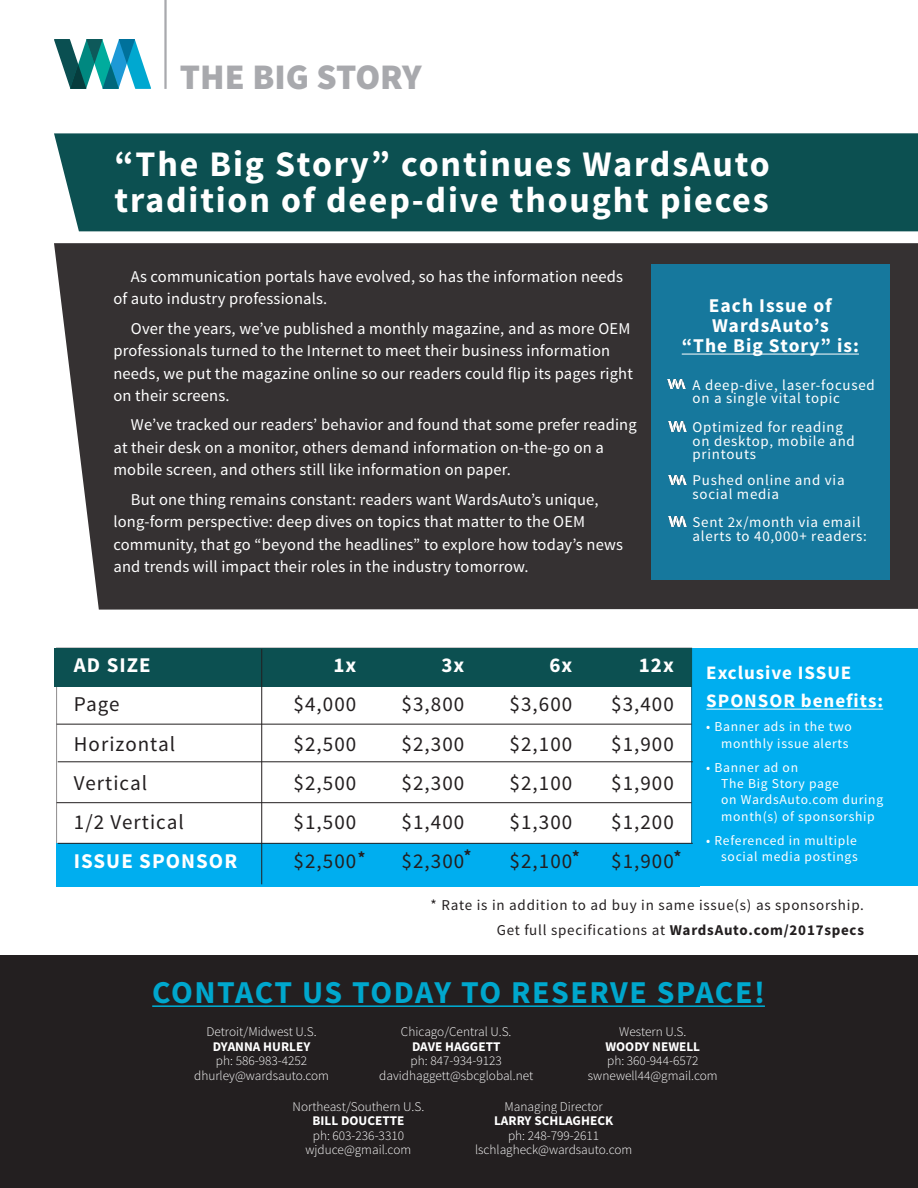
<style>
.page{position:relative;width:918px;height:1188px;background:#fff}
.page>*{position:absolute;margin:0;border:0;box-sizing:border-box;transform-origin:0 0}
.t1{font:700 36px/36px "Source Sans Pro";letter-spacing:.05em;color:#fff}
.hedder_1{font:900 36px "Source Sans Pro";color:#a8a9ad}
.t2{font:700 31.8px "Source Sans Pro";letter-spacing:.04em;color:#00a7cd}
.t3{font:21px "Source Sans Pro";letter-spacing:.05em;color:#231f20}
.t4{font:700 21px "Source Sans Pro";letter-spacing:.05em;color:#fff}
.t5{font:700 19.5px/20.2px "Source Sans Pro";letter-spacing:.05em;color:#fff;text-align:center}
.t6{font:700 19.05px/27.8px "Source Sans Pro";letter-spacing:.05em;color:#fff}
.t7{font:16.5px/22.5px "Source Sans Pro";letter-spacing:.01em;color:#fff}
.t8{font:700 16.5px "Source Sans Pro";color:#231f20}
.t9{font:15px "Source Sans Pro";letter-spacing:.05em;color:#231f20}
.t10{font:14.85px/13.2px "Source Sans Pro";letter-spacing:.05em;color:#fff}
.t11{font:13.65px/16.4px "Source Sans Pro";letter-spacing:.05em;color:#fff;text-align:right}
.t12{font:300 13.2px "Source Sans Pro";color:#fff}
.t13{font:700 13.2px "Source Sans Pro";color:#fff}
.s1{font-weight:700}
</style>
<div class="page">
<div style="left:54px;top:133px;width:864px;height:98px;background:#0c5051"></div>
<div style="left:54px;top:243px;width:864px;height:367px;background:#353132"></div>
<div style="left:0;top:956px;width:918px;height:232px;background:#231f20"></div>
<hr style="left:152px;top:1005px;width:613px;height:2px;background:#00a7cd">
<div style="left:691px;top:648px;width:227px;height:238px;background:#00aeef"></div>
<div style="left:57px;top:843px;width:643px;height:43px;background:#00aeef"></div>
<hr style="left:57px;top:686px;width:635px;height:1px;background:#231f20">
<hr style="left:57px;top:724px;width:635px;height:1px;background:#231f20">
<hr style="left:58px;top:762px;width:635px;height:1px;background:#231f20">
<hr style="left:57px;top:802px;width:635px;height:1px;background:#231f20">
<hr style="left:58px;top:843px;width:635px;height:1px;background:#231f20">
<div style="left:54px;top:648px;width:637px;height:39px;background:#0c5051"></div>
<hr style="left:261px;top:649px;width:1px;height:235px;background:#231f20">
<hr style="left:706px;top:709px;width:177px;height:1px;background:#fff">
<div style="left:651px;top:264px;width:239px;height:315px;background:#16789d"></div>
<img style="left:668px;top:422px;width:19px;height:9px">
<img style="left:668px;top:475px;width:19px;height:9px">
<img style="left:668px;top:517px;width:19px;height:9px">
<hr style="left:682px;top:354px;width:177px;height:1px;background:#fff">
<img style="left:668px;top:379px;width:18px;height:10px">
<svg style="left:54px;top:39px;width:97px;height:50px"></svg>
<hr style="left:164px;top:0;width:3px;height:89px;background:#a8a9ad">
<p class="hedder_1" style="left:180px;top:53px;width:243px">THE BIG STORY</p>
<p class="t1" style="left:114px;top:147px;width:657px">“The Big Story” continues WardsAuto tradition of deep-dive thought pieces</p>
<p class="t7" style="left:113px;top:265px;width:511px;text-indent:17px">As communication portals have evolved, so has the information needs of auto industry professionals.</p>
<p class="t7" style="left:113px;top:317px;width:521px;text-indent:17px">Over the years, we’ve published a monthly magazine, and as more OEM professionals turned to the Internet to meet their business information needs, we put the magazine online so our readers could flip its pages right on their screens.</p>
<p class="t7" style="left:113px;top:414px;width:525px;text-indent:17px">We’ve tracked our readers’ behavior and found that some prefer reading at their desk on a monitor, others demand information on-the-go on a mobile screen, and others still like information on paper.</p>
<p class="t7" style="left:113px;top:488px;width:511px;text-indent:17px">But one thing remains constant: readers want WardsAuto’s unique, long-form perspective: deep dives on topics that matter to the OEM community, that go “beyond the headlines” to explore how today’s news and trends will impact their roles in the industry tomorrow.</p>
<p class="t5" style="left:682px;top:296px;width:179px">Each Issue of<br>WardsAuto’s<br>“The Big Story” is:</p>
<p class="t10" style="left:693px;top:378px;width:184px">A deep-dive, laser-focused on a single vital topic</p>
<p class="t10" style="left:693px;top:421px;width:164px">Optimized for reading on desktop, mobile and printouts</p>
<p class="t10" style="left:693px;top:474px;width:154px">Pushed online and via social media</p>
<p class="t10" style="left:693px;top:516px;width:176px">Sent 2x/month via email alerts to 40,000+ readers:</p>
<p class="t4" style="left:74px;top:652px;width:78px">AD SIZE</p>
<p class="t4" style="left:333px;top:652px;width:24px">1x</p>
<p class="t4" style="left:441px;top:652px;width:24px">3x</p>
<p class="t4" style="left:549px;top:652px;width:24px">6x</p>
<p class="t4" style="left:639px;top:652px;width:37px">12x</p>
<p class="t3" style="left:74px;top:691px;width:47px">Page</p>
<p class="t3" style="left:294px;top:691px;width:64px">$4,000</p>
<p class="t3" style="left:402px;top:691px;width:64px">$3,800</p>
<p class="t3" style="left:510px;top:691px;width:64px">$3,600</p>
<p class="t3" style="left:611px;top:691px;width:64px">$3,400</p>
<p class="t3" style="left:74px;top:731px;width:103px">Horizontal</p>
<p class="t3" style="left:294px;top:731px;width:64px">$2,500</p>
<p class="t3" style="left:402px;top:731px;width:64px">$2,300</p>
<p class="t3" style="left:510px;top:731px;width:64px">$2,100</p>
<p class="t3" style="left:611px;top:731px;width:64px">$1,900</p>
<p class="t3" style="left:74px;top:770px;width:75px">Vertical</p>
<p class="t3" style="left:294px;top:770px;width:64px">$2,500</p>
<p class="t3" style="left:402px;top:770px;width:64px">$2,300</p>
<p class="t3" style="left:510px;top:770px;width:64px">$2,100</p>
<p class="t3" style="left:611px;top:770px;width:64px">$1,900</p>
<p class="t3" style="left:74px;top:809px;width:111px">1/2 Vertical</p>
<p class="t3" style="left:294px;top:809px;width:64px">$1,500</p>
<p class="t3" style="left:402px;top:809px;width:64px">$1,400</p>
<p class="t3" style="left:510px;top:809px;width:64px">$1,300</p>
<p class="t3" style="left:611px;top:809px;width:64px">$1,200</p>
<p class="t4" style="left:74px;top:848px;width:165px">ISSUE SPONSOR</p>
<p class="t3" style="left:294px;top:848px;width:64px">$2,500</p>
<p class="t3" style="left:402px;top:848px;width:64px">$2,300</p>
<p class="t3" style="left:510px;top:848px;width:64px">$2,100</p>
<p class="t3" style="left:611px;top:848px;width:64px">$1,900</p>
<p class="t6" style="left:706px;top:660px;width:178px">Exclusive ISSUE<br>SPONSOR benefits:</p>
<p class="t11" style="left:706px;top:719px;width:147px">• Banner ads in the two monthly issue alerts</p>
<p class="t11" style="left:721px;top:759px;width:163px;text-align:left;text-indent:-15px">• Banner ad on<br>The Big Story page<br>on WardsAuto.com during month(s) of sponsorship</p>
<p class="t11" style="left:706px;top:832px;width:152px">• Referenced in multiple</p>
<p class="t8" style="left:358px;top:846px;width:9px">*</p>
<p class="t8" style="left:464px;top:845px;width:9px">*</p>
<p class="t8" style="left:572px;top:846px;width:9px">*</p>
<p class="t8" style="left:674px;top:846px;width:9px">*</p>
<p class="t11" style="left:721px;top:849px;width:138px">social media postings</p>
<p class="t9" style="left:431px;top:895px;width:435px">* Rate is in addition to ad buy in same issue(s) as sponsorship.</p>
<p class="t9" style="left:497px;top:921px;width:369px">Get full specifications at <span class="s1">WardsAuto.com/2017specs</span></p>
<p class="t2" style="left:152px;top:972px;width:614px">CONTACT US TODAY TO RESERVE SPACE!</p>
<p class="t12" style="left:207px;top:1024px;width:112px">Detroit/Midwest U.S.</p>
<p class="t13" style="left:213px;top:1038px;width:99px">DYANNA HURLEY</p>
<p class="t12" style="left:216px;top:1053px;width:93px">ph: 586-983-4252</p>
<p class="t12" style="left:194px;top:1068px;width:136px">dhurley@wardsauto.com</p>
<p class="t12" style="left:401px;top:1024px;width:112px">Chicago/Central U.S.</p>
<p class="t13" style="left:412px;top:1038px;width:90px">DAVE HAGGETT</p>
<p class="t12" style="left:411px;top:1053px;width:93px">ph: 847-934-9123</p>
<p class="t12" style="left:379px;top:1068px;width:155px">davidhaggett@sbcglobal.net</p>
<p class="t12" style="left:619px;top:1024px;width:69px">Western U.S.</p>
<p class="t13" style="left:605px;top:1038px;width:96px">WOODY NEWELL</p>
<p class="t12" style="left:607px;top:1053px;width:93px">ph: 360-944-6572</p>
<p class="t12" style="left:588px;top:1068px;width:131px">swnewell44@gmail.com</p>
<p class="t12" style="left:293px;top:1098px;width:133px">Northeast/Southern U.S.</p>
<p class="t13" style="left:313px;top:1112px;width:93px">BILL DOUCETTE</p>
<p class="t12" style="left:313px;top:1127px;width:93px">ph: 603-236-3310</p>
<p class="t12" style="left:306px;top:1142px;width:107px">wjduce@gmail.com</p>
<p class="t12" style="left:505px;top:1098px;width:100px">Managing Director</p>
<p class="t13" style="left:494px;top:1112px;width:121px">LARRY SCHLAGHECK</p>
<p class="t12" style="left:508px;top:1127px;width:93px">ph: 248-799-2611</p>
<p class="t12" style="left:475px;top:1142px;width:159px">lschlagheck@wardsauto.com</p>
</div>
